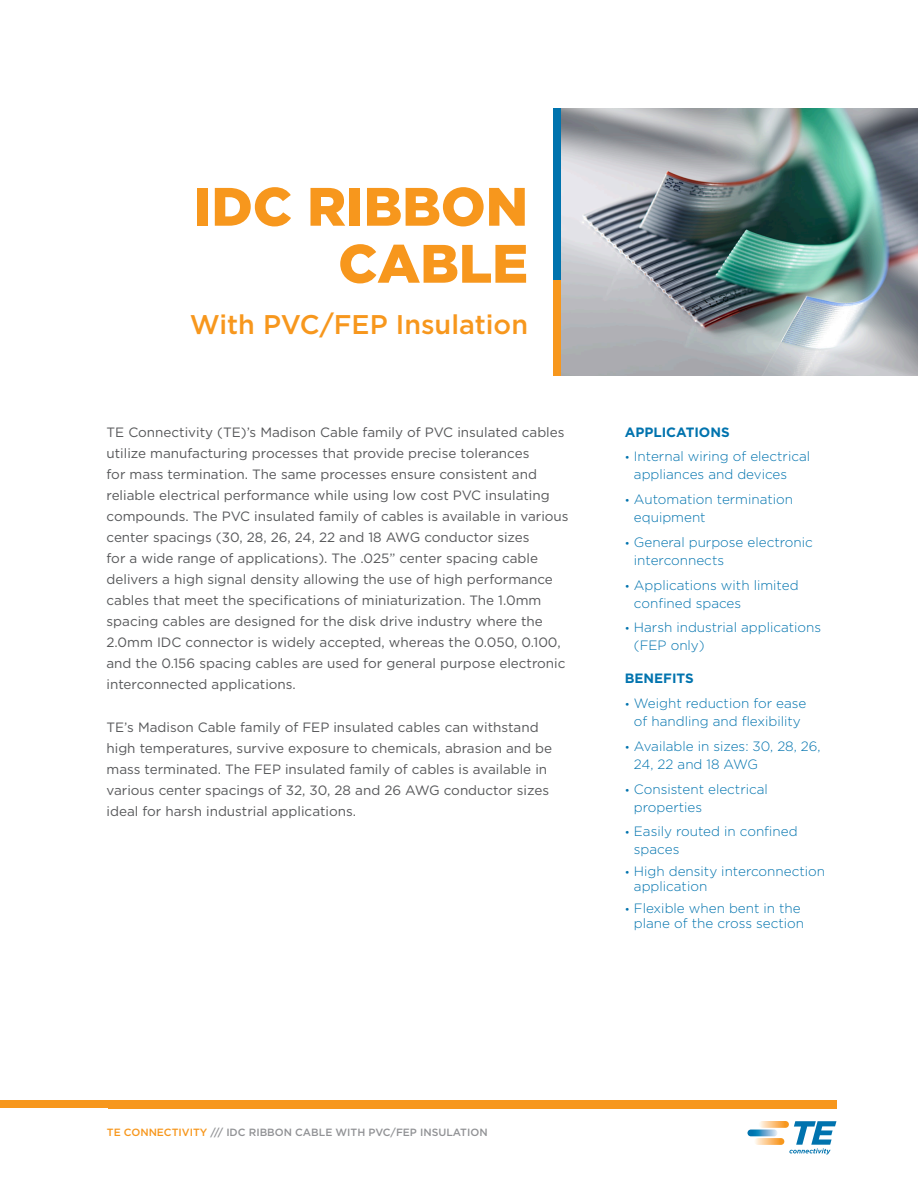
<style>
.page{position:relative;width:918px;height:1188px;background:#fff}
.page>*{position:absolute;margin:0;border:0;box-sizing:border-box;transform-origin:0 0}
.t1{font:900 54px/57px "Gotham";color:#f7971d;text-align:right}
.t2{font:500 27px "Gotham";color:#f7971d}
.t3{font:13.5px/21px "Gotham";color:#57585a}
.t4{font:300 13.5px/18px "Gotham";color:#0073ae}
.t5{font:700 13.5px "Gotham";color:#0073ae}
.t6{font:500 10.5px "Gotham";color:#919295}
.s1{font-weight:400;font-size:10.5px}
.s2{color:#f7971d}
</style>
<div class="page">
<img style="left:560px;top:108px;width:358px;height:268px">
<div style="left:0;top:1101px;width:837px;height:7px;background:#f7971d"></div>
<svg style="left:759px;top:1121px;width:30px;height:7px"></svg>
<svg style="left:754px;top:1138px;width:30px;height:7px"></svg>
<svg style="left:747px;top:1130px;width:31px;height:6px"></svg>
<svg style="left:789px;top:1121px;width:47px;height:33px"></svg>
<div style="left:553px;top:280px;width:7px;height:96px;background:#f7971d"></div>
<div style="left:553px;top:108px;width:7px;height:172px;background:#0073ae"></div>
<h1 class="t1" style="left:194px;top:178px;width:336px">IDC RIBBON<br>CABLE</h1>
<h2 class="t2" style="left:190px;top:307px;width:340px">With PVC/FEP Insulation</h2>
<p class="t3" style="left:106px;top:421px;width:464px">TE Connectivity (TE)’s Madison Cable family of PVC insulated cables utilize manufacturing processes that provide precise tolerances<br>for mass termination. The same processes ensure consistent and reliable electrical performance while using low cost PVC insulating compounds. The PVC insulated family of cables is available in various center spacings (30, 28, 26, 24, 22 and 18 AWG conductor sizes<br>for a wide range of applications). The .025” center spacing cable delivers a high signal density allowing the use of high performance cables that meet the specifications of miniaturization. The 1.0mm spacing cables are designed for the disk drive industry where the 2.0mm IDC connector is widely accepted, whereas the 0.050, 0.100, and the 0.156 spacing cables are used for general purpose electronic interconnected applications.</p>
<p class="t3" style="left:106px;top:716px;width:447px">TE’s Madison Cable family of FEP insulated cables can withstand high temperatures, survive exposure to chemicals, abrasion and be mass terminated. The FEP insulated family of cables is available in various center spacings of 32, 30, 28 and 26 AWG conductor sizes ideal for harsh industrial applications.</p>
<p class="t5" style="left:625px;top:423px;width:107px">APPLICATIONS</p>
<p class="t4" style="left:634px;top:447px;width:178px;text-indent:-9px"><span class="s1">•</span> Internal wiring of electrical appliances and devices</p>
<p class="t4" style="left:634px;top:490px;width:161px;text-indent:-9px"><span class="s1">•</span> Automation termination equipment</p>
<p class="t4" style="left:634px;top:533px;width:180px;text-indent:-9px"><span class="s1">•</span> General purpose electronic interconnects</p>
<p class="t4" style="left:634px;top:576px;width:166px;text-indent:-9px"><span class="s1">•</span> Applications with limited confined spaces</p>
<p class="t4" style="left:634px;top:618px;width:189px;text-indent:-9px"><span class="s1">•</span> Harsh industrial applications (FEP only)</p>
<p class="t5" style="left:625px;top:670px;width:71px">BENEFITS</p>
<p class="t4" style="left:625px;top:694px;width:183px;text-align:center"><span class="s1">•</span> Weight reduction for ease of handling and flexibility</p>
<p class="t4" style="left:634px;top:737px;width:188px;text-indent:-9px"><span class="s1">•</span> Available in sizes: 30, 28, 26,<br>24, 22 and 18 AWG</p>
<p class="t4" style="left:634px;top:780px;width:136px;text-indent:-9px"><span class="s1">•</span> Consistent electrical properties</p>
<p class="t4" style="left:634px;top:822px;width:165px;text-indent:-9px"><span class="s1">•</span> Easily routed in confined spaces</p>
<p class="t4" style="left:634px;top:864px;width:193px;line-height:15px;text-indent:-9px"><span class="s1">•</span> High density interconnection application</p>
<p class="t4" style="left:625px;top:900px;width:181px;line-height:15px;text-align:right"><span class="s1">•</span> Flexible when bent in the plane of the cross section</p>
<p class="t6" style="left:107px;top:1126px;width:382px"><span class="s2">TE CONNECTIVITY</span> /// IDC RIBBON CABLE WITH PVC/FEP INSULATION</p>
</div>
